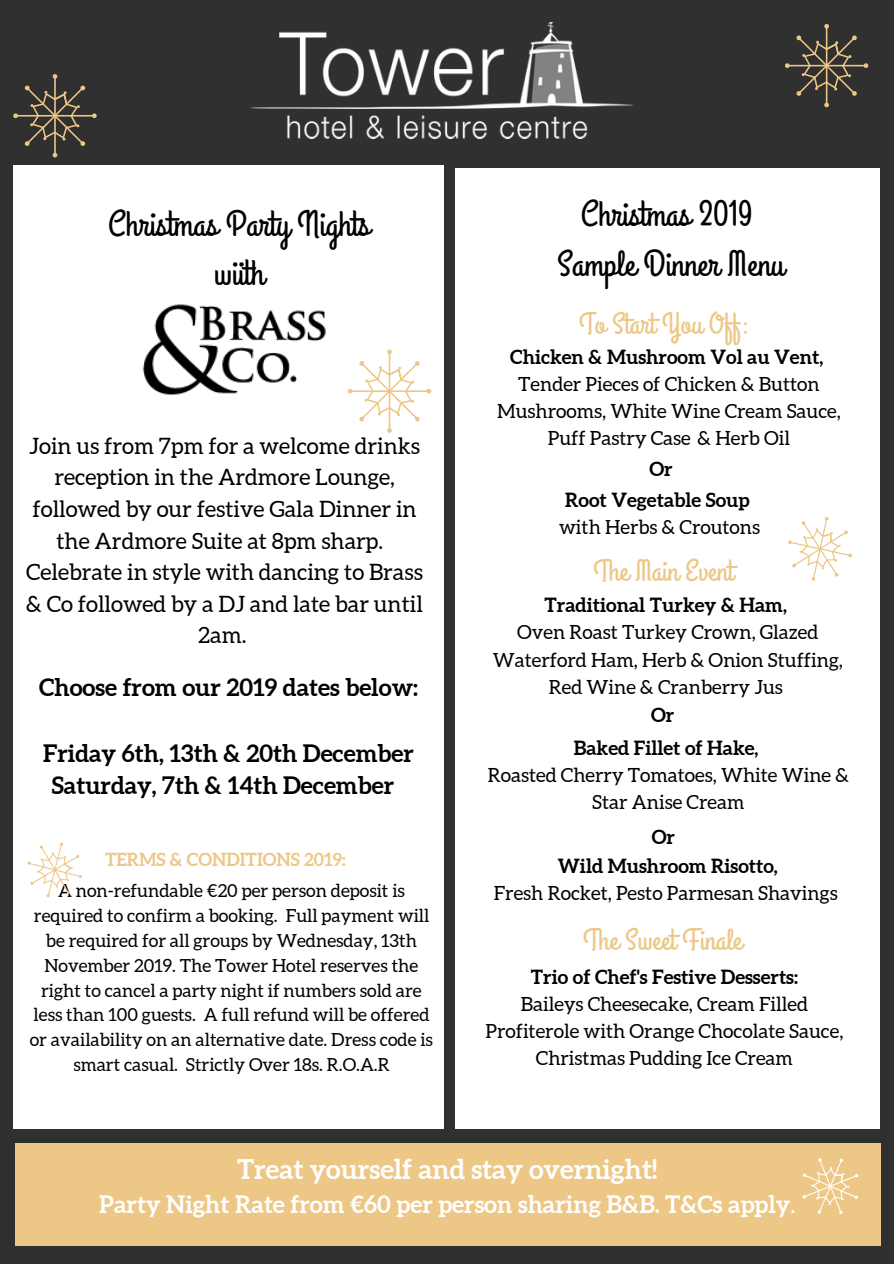
<style>
.page{position:relative;width:894px;height:1264px;background:#fff}
.page>*{position:absolute;margin:0;border:0;box-sizing:border-box;transform-origin:0 0}
.t1{font:36px/49.5px "Grand Hotel";color:#000;text-align:center}
.t2{font:30px "Grand Hotel";color:#edc786}
.t3{font:700 27px "Aleo";color:#fff}
.t4{font:700 24px/32.7px "Aleo";color:#000;text-align:center}
.t5{font:700 24px "Aleo";color:#fff}
.t6{font:22.5px/31.5px "Aleo";color:#000;text-align:center}
.t7{font:19.5px/27px "Aleo";color:#000;text-align:center}
.t8{font:700 19.5px/33.6px "Aleo";color:#000;text-align:center}
.t9{font:18px/24.8px "Aleo";color:#000;text-align:center}
.t10{font:700 18px "Aleo";color:#edc786}
.s1{font-weight:400}
</style>
<div class="page">
<div style="left:0;top:0;width:893px;height:1263px;background:#303030"></div>
<div style="left:13px;top:166px;width:430px;height:962px;background:#fff"></div>
<div style="left:455px;top:168px;width:425px;height:960px;background:#fff"></div>
<img style="left:142px;top:304px;width:184px;height:91px">
<img style="left:251px;top:22px;width:383px;height:116px">
<hr style="left:54px;top:78px;width:2px;height:76px;background:#edc786">
<hr style="left:17px;top:115px;width:76px;height:2px;background:#edc786">
<svg style="left:53px;top:74px;width:4px;height:5px"></svg>
<svg style="left:92px;top:113px;width:5px;height:5px"></svg>
<svg style="left:53px;top:153px;width:4px;height:4px"></svg>
<svg style="left:13px;top:113px;width:5px;height:5px"></svg>
<svg style="left:25px;top:86px;width:60px;height:60px"></svg>
<hr style="left:388px;top:353px;width:2px;height:76px;background:#edc786">
<hr style="left:351px;top:390px;width:76px;height:2px;background:#edc786">
<svg style="left:387px;top:349px;width:5px;height:5px"></svg>
<svg style="left:426px;top:389px;width:5px;height:4px"></svg>
<svg style="left:387px;top:428px;width:5px;height:5px"></svg>
<svg style="left:348px;top:389px;width:4px;height:4px"></svg>
<svg style="left:359px;top:361px;width:60px;height:60px"></svg>
<svg style="left:788px;top:517px;width:64px;height:64px"></svg>
<hr style="left:825px;top:28px;width:2px;height:75px;background:#edc786">
<hr style="left:788px;top:65px;width:76px;height:1px;background:#edc786">
<svg style="left:824px;top:24px;width:4px;height:5px"></svg>
<svg style="left:863px;top:63px;width:5px;height:5px"></svg>
<svg style="left:824px;top:103px;width:4px;height:4px"></svg>
<svg style="left:785px;top:63px;width:4px;height:5px"></svg>
<svg style="left:796px;top:35px;width:60px;height:61px"></svg>
<svg style="left:27px;top:842px;width:56px;height:55px"></svg>
<div style="left:15px;top:1142px;width:865px;height:103px;background:#edc786"></div>
<svg style="left:802px;top:1158px;width:56px;height:56px"></svg>
<h1 class="t1" style="left:108px;top:200px;width:263px">Christmas Party Nights wiith</h1>
<p class="t6" style="left:26px;top:430px;width:398px">Join us from 7pm for a welcome drinks reception in the Ardmore Lounge, followed by our festive Gala Dinner in the Ardmore Suite at 8pm sharp.<br>Celebrate in style with dancing to Brass &amp; Co followed by a DJ and late bar until<br>2am.</p>
<p class="t4" style="left:39px;top:671px;width:380px">Choose from our 2019 dates below:</p>
<p class="t4" style="left:43px;top:736px;width:372px">Friday 6th, 13th &amp; 20th December<br>Saturday, 7th &amp; 14th December</p>
<p class="t10" style="left:105px;top:849px;width:242px">TERMS &amp; CONDITIONS 2019:</p>
<p class="t9" style="left:30px;top:878px;width:404px">A non-refundable €20 per person deposit is required to confirm a booking. Full payment will be required for all groups by Wednesday, 13th November 2019. The Tower Hotel reserves the right to cancel a party night if numbers sold are less than 100 guests. A full refund will be offered or availability on an alternative date. Dress code is smart casual. Strictly Over 18s. R.O.A.R</p>
<h1 class="t1" style="left:557px;top:191px;width:228px">Christmas 2019<br>Sample Dinner Menu</h1>
<h2 class="t2" style="left:579px;top:305px;width:172px">To Start You Off:</h2>
<p class="t8" style="left:510px;top:340px;width:314px">Chicken &amp; Mushroom Vol au Vent,</p>
<p class="t7" style="left:497px;top:370px;width:345px">Tender Pieces of Chicken &amp; Button<br>Mushrooms, White Wine Cream Sauce,<br>Puff Pastry Case &amp; Herb Oil</p>
<p class="t8" style="left:649px;top:452px;width:25px">Or</p>
<p class="t8" style="left:565px;top:483px;width:186px">Root Vegetable Soup</p>
<p class="t7" style="left:559px;top:513px;width:202px">with Herbs &amp; Croutons</p>
<h2 class="t2" style="left:593px;top:551px;width:141px">The Main Event</h2>
<p class="t8" style="left:544px;top:588px;width:244px">Traditional Turkey &amp; Ham,</p>
<p class="t7" style="left:492px;top:619px;width:351px">Oven Roast Turkey Crown, Glazed<br>Waterford Ham, Herb &amp; Onion Stuffing,<br>Red Wine &amp; Cranberry Jus</p>
<p class="t8" style="left:573px;top:697px;width:186px">Or<br>Baked Fillet of Hake,</p>
<p class="t7" style="left:487px;top:761px;width:363px">Roasted Cherry Tomatoes, White Wine &amp;<br>Star Anise Cream</p>
<p class="t8" style="left:557px;top:822px;width:221px;line-height:29.4px">Or<br>Wild Mushroom Risotto,</p>
<p class="t7" style="left:493px;top:879px;width:345px">Fresh Rocket, Pesto Parmesan Shavings</p>
<h2 class="t2" style="left:583px;top:920px;width:160px">The Sweet Finale</h2>
<p class="t8" style="left:530px;top:959px;width:268px">Trio of Chef's Festive Desserts:</p>
<p class="t7" style="left:485px;top:990px;width:359px">Baileys Cheesecake, Cream Filled<br>Profiterole with Orange Chocolate Sauce,<br>Christmas Pudding Ice Cream</p>
<h3 class="t3" style="left:237px;top:1154px;width:421px">Treat yourself and stay overnight!</h3>
<p class="t5" style="left:99px;top:1190px;width:697px">Party Night Rate from €60 per person sharing B&amp;B. T&amp;Cs apply<span class="s1">.</span></p>
</div>
